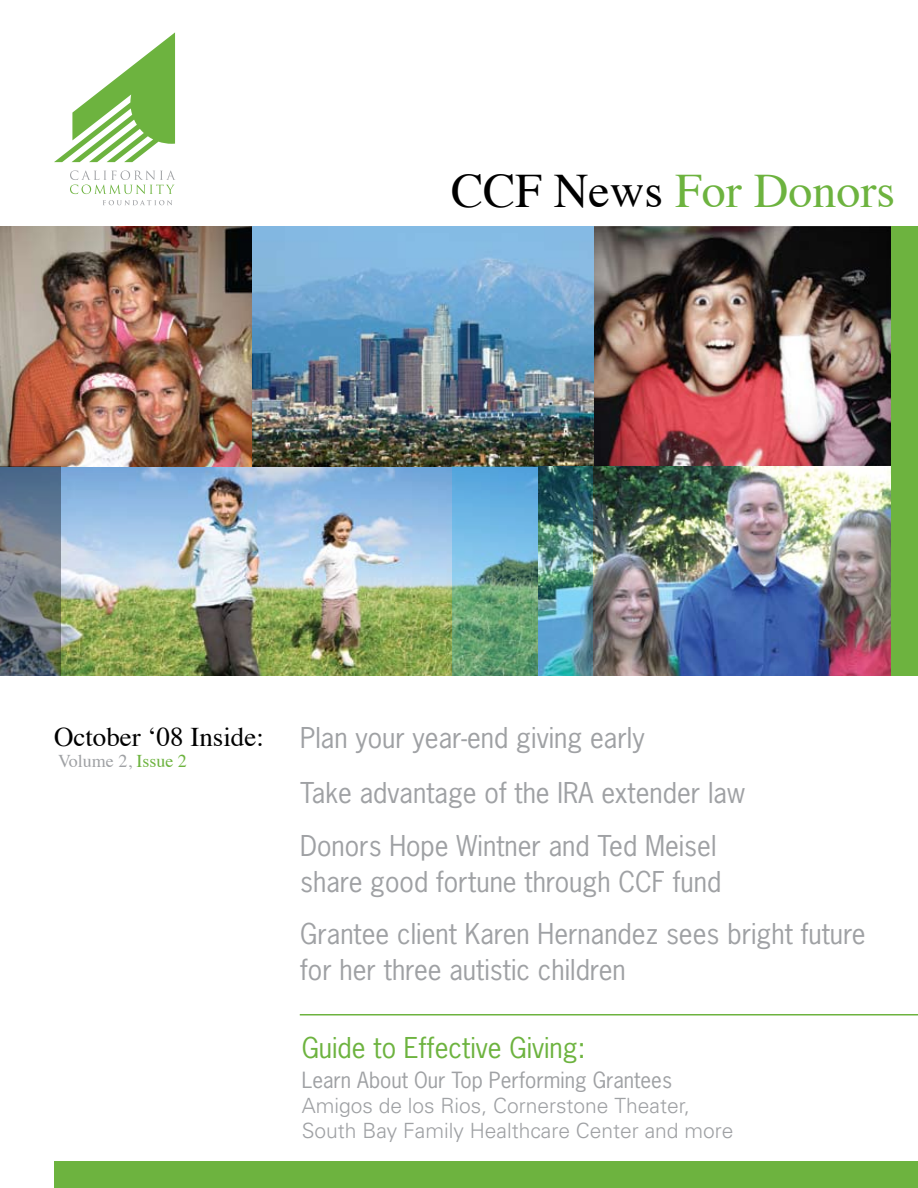
<style>
.page{position:relative;width:918px;height:1188px;background:#fff}
.page>*{position:absolute;margin:0;border:0;box-sizing:border-box;transform-origin:0 0}
.t1{font:48px "Times";color:#6db33f}
.t2{font:27px/36px "News Gothic Std";color:#9fa1a4}
.t3{font:27px "News Gothic Std";color:#6db33f}
.t4{font:27px "Times";color:#000}
.t5{font:300 21px/25.5px "Univers";color:#9fa1a4}
.t6{font:21px "News Gothic Std";color:#9fa1a4}
.t7{font:18px "Times";color:#9fa1a4}
.s1{color:#000}
.s2{color:#6db33f}
</style>
<div class="page">
<hr style="left:300px;top:1014px;width:618px;height:2px;background:#6db33f">
<div style="left:54px;top:1161px;width:864px;height:27px;background:#6db33f"></div>
<img style="left:61px;top:467px;width:391px;height:209px">
<svg style="left:103px;top:200px;width:69px;height:5px"></svg>
<svg style="left:70px;top:170px;width:105px;height:24px"></svg>
<svg style="left:54px;top:32px;width:121px;height:130px"></svg>
<img style="left:0;top:226px;width:594px;height:240px">
<svg style="left:0;top:466px;width:61px;height:210px;background:#67747f"></svg>
<img style="left:594px;top:226px;width:297px;height:240px">
<img style="left:592px;top:466px;width:299px;height:210px">
<div style="left:891px;top:226px;width:27px;height:450px;background:#6db33f"></div>
<img style="left:452px;top:466px;width:140px;height:210px">
<h1 class="t1" style="left:451px;top:146px;width:446px"><span class="s1">CCF News</span> For Donors</h1>
<p class="t4" style="left:54px;top:712px;width:211px">October ‘08 Inside:</p>
<p class="t7" style="left:58px;top:744px;width:130px">Volume 2, <span class="s2">Issue 2</span></p>
<p class="t2" style="left:300px;top:720px;width:346px">Plan your year-end giving early</p>
<p class="t2" style="left:300px;top:774px;width:446px">Take advantage of the IRA extender law</p>
<p class="t2" style="left:300px;top:828px;width:423px">Donors Hope Wintner and Ted Meisel share good fortune through CCF fund</p>
<p class="t2" style="left:300px;top:916px;width:567px">Grantee client Karen Hernandez sees bright future for her three autistic children</p>
<p class="t3" style="left:302px;top:1030px;width:285px">Guide to Effective Giving:</p>
<p class="t6" style="left:302px;top:1066px;width:372px">Learn About Our Top Performing Grantees</p>
<p class="t5" style="left:302px;top:1093px;width:433px">Amigos de los Rios, Cornerstone Theater,<br>South Bay Family Healthcare Center and more</p>
</div>
